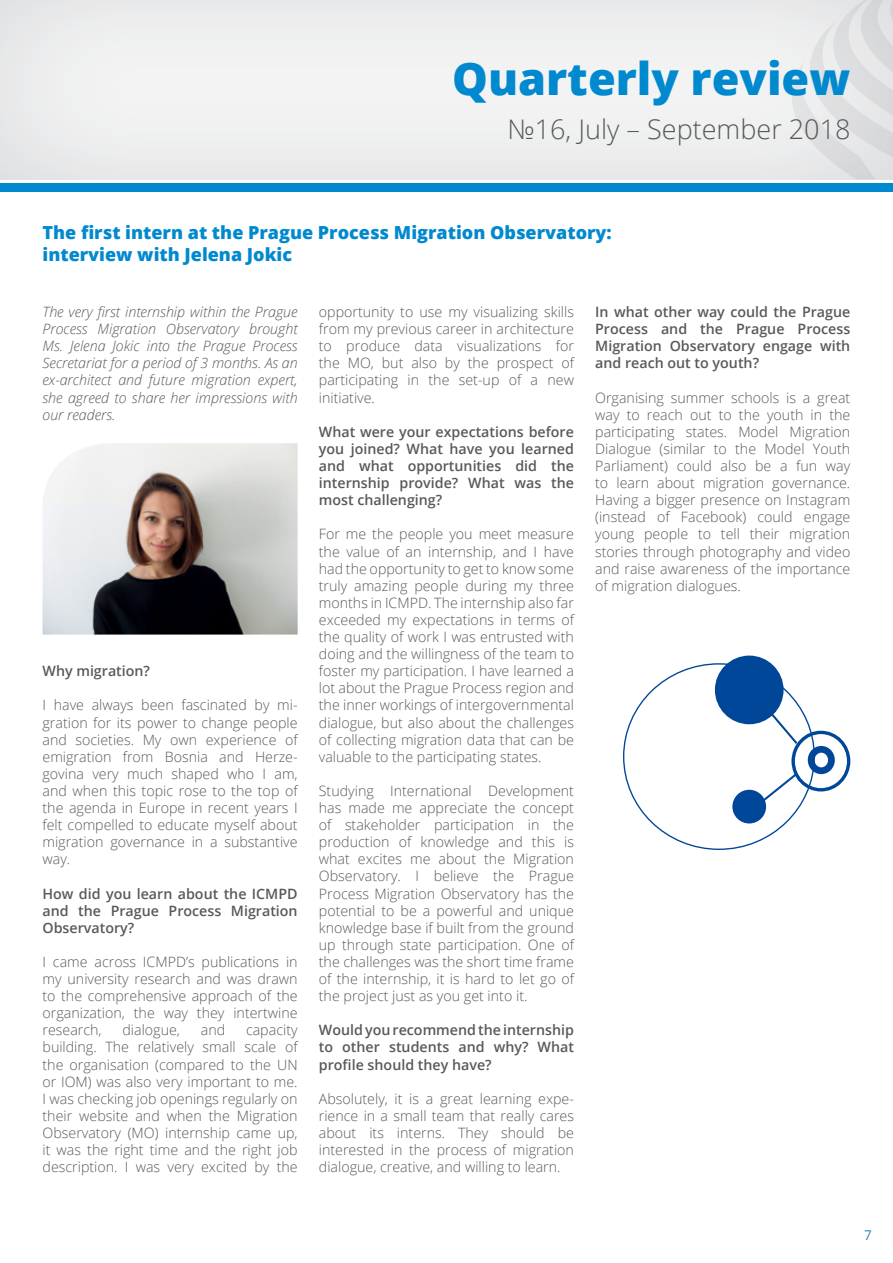
<style>
.page{position:relative;width:893px;height:1263px;background:#fff}
.page>*{position:absolute;margin:0;border:0;box-sizing:border-box;transform-origin:0 0}
.t1{font:800 45px "Open Sans";color:#0089cf}
.t2{font:300 27px "Open Sans";color:#58595b}
.t3{font:800 18px/21.6px "Open Sans";color:#0089cf}
.t4{font:300 14.25px/17.1px "Open Sans";color:#58595b;text-align:justify}
.t5{font:600 14.25px/17.1px "Open Sans";color:#58595b;text-align:justify}
.t6{font:italic 300 14.25px/17.1px "Open Sans";color:#58595b;text-align:justify}
.t7{font:13.5px "Open Sans";color:#2484c6}
</style>
<div class="page">
<div style="left:0;top:183px;width:893px;height:9px;background:#0089cf"></div>
<svg style="left:790px;top:0;width:103px;height:180px;background:#e2e3e4"></svg>
<img style="left:43px;top:443px;width:255px;height:191px">
<div style="left:791px;top:731px;width:59px;height:60px;border:3px solid #004799;border-radius:50%"></div>
<svg style="left:623px;top:663px;width:212px;height:187px"></svg>
<div style="left:715px;top:655px;width:69px;height:69px;background:#004799;border-radius:50%"></div>
<div style="left:732px;top:790px;width:34px;height:33px;background:#004799;border-radius:50%"></div>
<h1 class="t1" style="left:452px;top:44px;width:400px">Quarterly review</h1>
<h2 class="t2" style="left:507px;top:110px;width:345px">№16, July – September 2018</h2>
<p class="t3" style="left:43px;top:221px;width:571px">The first intern at the Prague Process Migration Observatory: interview with Jelena Jokic</p>
<p class="t6" style="left:43px;top:303px;width:257px">The very first internship within the Prague Process Migration Observatory brought Ms. Jelena Jokic into the Prague Process Secretariat for a period of 3 months. As an ex-architect and future migration expert, she agreed to share her impressions with our readers.</p>
<p class="t5" style="left:43px;top:662px;width:109px">Why migration?</p>
<p class="t4" style="left:43px;top:696px;width:257px">I have always been fascinated by mi&shy;gration for its power to change people and societies. My own experience of emigration from Bosnia and Herze&shy;govina very much shaped who I am, and when this topic rose to the top of the agenda in Europe in recent years I felt compelled to educate myself about migration governance in a substantive way.</p>
<p class="t5" style="left:43px;top:884px;width:257px">How did you learn about the ICMPD and the Prague Process Migration Observatory?</p>
<p class="t4" style="left:43px;top:953px;width:257px">I came across ICMPD’s publications in my university research and was drawn to the comprehensive approach of the organization, the way they intertwine research,</p>
<p class="t4" style="left:122px;top:1021px;width:59px">dialogue,</p>
<p class="t4" style="left:201px;top:1021px;width:26px">and</p>
<p class="t4" style="left:43px;top:1021px;width:257px;text-indent:203px">capacity building. The relatively small scale of the organisation (compared to the UN or IOM) was also very important to me.<br>I was checking job openings regularly on their website and when the Migration Observatory (MO) internship came up, it was the right time and the right job description. I was very excited by the</p>
<p class="t4" style="left:319px;top:303px;width:257px">opportunity to use my visualizing skills from my previous career in architecture to produce data visualizations for the MO, but also by the prospect of participating in the set-up of a new initiative.</p>
<p class="t5" style="left:319px;top:423px;width:257px">What were your expectations before you joined? What have you learned and what opportunities did the internship provide? What was the most challenging?</p>
<p class="t4" style="left:319px;top:525px;width:257px">For me the people you meet measure the value of an internship, and I have had the opportunity to get to know some truly amazing people during my three months in ICMPD. The internship also far exceeded my expectations in terms of the quality of work I was entrusted with doing and the willingness of the team to foster my participation. I have learned a lot about the Prague Process region and the inner workings of intergovernmental dialogue, but also about the challenges of collecting migration data that can be valuable to the participating states.</p>
<p class="t4" style="left:319px;top:782px;width:257px">Studying International Development has made me appreciate the concept of stakeholder participation in the production of knowledge and this is what excites me about the Migration Observatory. I believe the Prague Process Migration Observatory has the potential to be a powerful and unique knowledge base if built from the ground up through state participation. One of the challenges was the short time frame of the internship, it is hard to let go of the project just as you get into it.</p>
<p class="t5" style="left:319px;top:1021px;width:257px">Would you recommend the internship to other students and why? What profile should they have?</p>
<p class="t4" style="left:319px;top:1090px;width:257px">Absolutely, it is a great learning expe&shy;rience in a small team that really cares about its interns. They should be interested in the process of migration dialogue, creative, and willing to learn.</p>
<p class="t5" style="left:595px;top:303px;width:257px">In what other way could the Prague Process and the Prague Process Migration Observatory engage with and reach out to youth?</p>
<p class="t4" style="left:595px;top:388px;width:257px">Organising summer schools is a great way to reach out to the youth in the participating states. Model Migration Dialogue (similar to the Model Youth Parliament) could also be a fun way to learn about migration governance.<br>Having a bigger presence on Instagram (instead of Facebook) could engage young people to tell their migration stories through photography and video and raise awareness of the importance of migration dialogues.</p>
<p class="t7" style="left:864px;top:1226px;width:9px">7</p>
</div>
